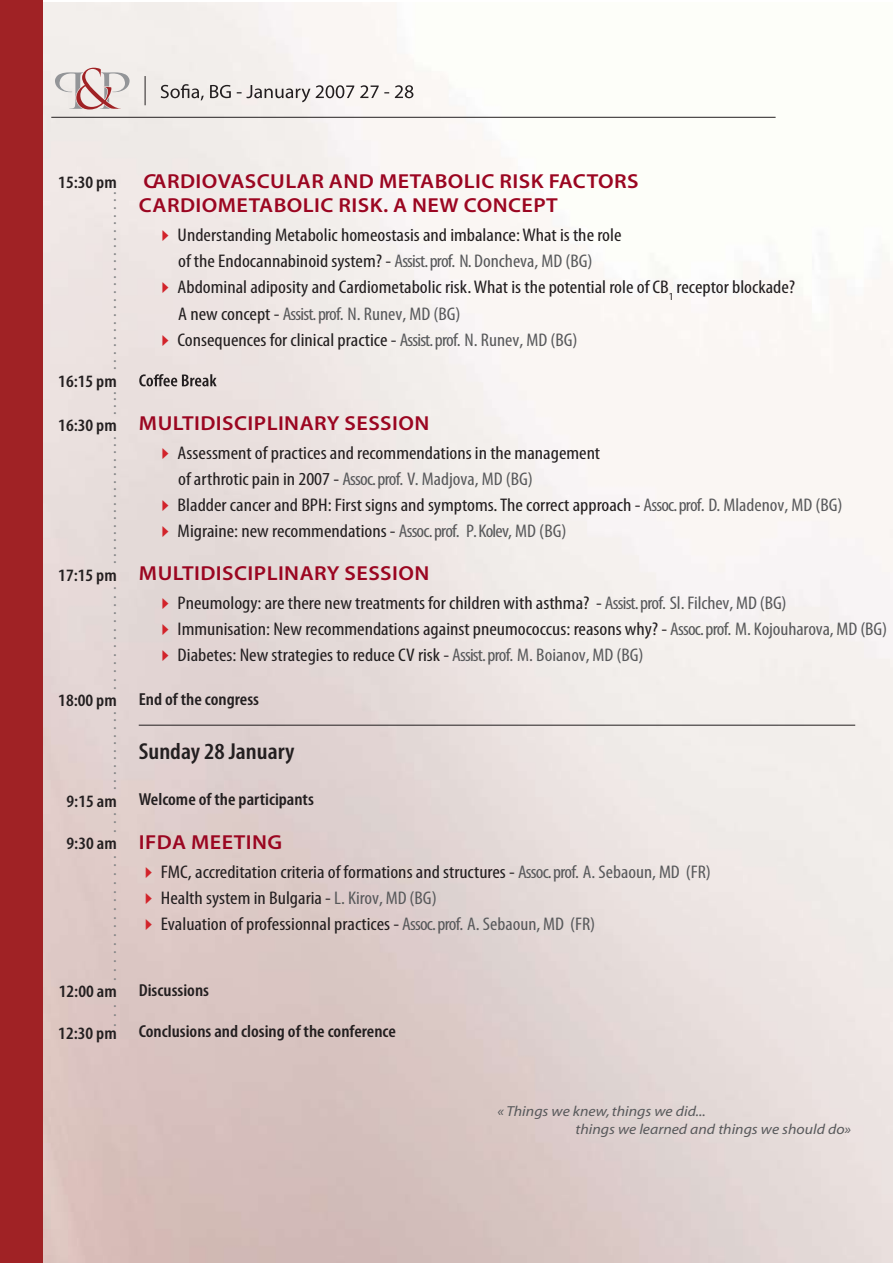
<style>
.page{position:relative;width:893px;height:1263px;background:#fff}
.page>*{position:absolute;margin:0;border:0;box-sizing:border-box;transform-origin:0 0}
.t1{font:600 condensed 23.25px "Myriad Pro";color:#231f20;scale:1.09 1}
.t2{font:600 20.25px/24.2px "Myriad Pro";letter-spacing:.02em;color:#9b0621;scale:1.09 1}
.t3{font:condensed 18.3px/26.1px "Myriad Pro";color:#231f20;scale:1.12 1}
.t4{font:600 condensed 17.4px/17.4px "Myriad Pro";color:#231f20;text-align:right;scale:1.09 1}
.t5{font:condensed 17.4px "Myriad Pro";color:#808284;scale:1.09 1}
.t6{font:italic 14.55px/18.3px "Myriad";color:#58595b;scale:1.09 1}
.s1{font-weight:400;color:#808284}
.s2{color:#d2232a}
.s3{color:#58595b}
</style>
<div class="page">
<hr style="left:139px;top:725px;width:716px;height:1px;background:#231f20">
<svg style="left:139px;top:374px;width:78px;height:12px"></svg>
<svg style="left:161px;top:84px;width:252px;height:18px"></svg>
<svg style="left:145px;top:76px;width:1px;height:29px"></svg>
<hr style="left:51px;top:117px;width:725px;height:1px;background:#231f20">
<svg style="left:55px;top:68px;width:75px;height:41px;background:#d8c6c5"></svg>
<div style="left:0;top:0;width:43px;height:1263px;background:#a02225"></div>
<p class="t5" style="left:58px;top:265px;width:55px"><sup>15:30</sup> <sup>pm</sup>........................</p>
<p class="t4" style="left:58px;top:372px;width:55px">16:15 pm<span class="s1">....</span></p>
<p class="t5" style="left:58px;top:485px;width:55px"><sup>16:30</sup> <sup>pm</sup>..................</p>
<p class="t4" style="left:58px;top:566px;width:55px">17:15 pm</p>
<p class="t5" style="left:113px;top:573px;width:5px">.</p>
<p class="t5" style="left:113px;top:581px;width:5px">.</p>
<p class="t5" style="left:113px;top:589px;width:5px">.</p>
<p class="t5" style="left:113px;top:598px;width:5px">.</p>
<p class="t5" style="left:113px;top:606px;width:5px">.</p>
<p class="t5" style="left:113px;top:614px;width:5px">.</p>
<p class="t5" style="left:113px;top:623px;width:5px">.</p>
<p class="t5" style="left:113px;top:631px;width:5px">.</p>
<p class="t5" style="left:113px;top:639px;width:5px">.</p>
<p class="t5" style="left:113px;top:648px;width:5px">.</p>
<p class="t5" style="left:113px;top:656px;width:5px">.</p>
<p class="t5" style="left:113px;top:664px;width:5px">.</p>
<p class="t5" style="left:113px;top:673px;width:5px">.</p>
<p class="t5" style="left:58px;top:735px;width:55px"><sup>18:00</sup> <sup>pm</sup>...........</p>
<p class="t4" style="left:67px;top:792px;width:48px">9:15 am</p>
<p class="t5" style="left:113px;top:799px;width:5px">.</p>
<p class="t5" style="left:113px;top:807px;width:5px">.</p>
<p class="t4" style="left:67px;top:817px;width:48px"><span class="s1">.<br></span>9:30 am</p>
<p class="t5" style="left:113px;top:841px;width:5px">.</p>
<p class="t5" style="left:113px;top:850px;width:5px">.</p>
<p class="t5" style="left:113px;top:859px;width:5px">.</p>
<p class="t5" style="left:113px;top:867px;width:5px">.</p>
<p class="t5" style="left:113px;top:876px;width:5px">.</p>
<p class="t5" style="left:113px;top:885px;width:5px">.</p>
<p class="t5" style="left:113px;top:894px;width:5px">.</p>
<p class="t5" style="left:113px;top:902px;width:5px">.</p>
<p class="t5" style="left:113px;top:911px;width:5px">.</p>
<p class="t5" style="left:113px;top:920px;width:5px">.</p>
<p class="t5" style="left:113px;top:928px;width:5px">.</p>
<p class="t5" style="left:113px;top:937px;width:5px">.</p>
<p class="t5" style="left:113px;top:946px;width:5px">.</p>
<p class="t5" style="left:113px;top:954px;width:5px">.</p>
<p class="t4" style="left:59px;top:965px;width:55px"><span class="s1">.<br></span>12:00 am</p>
<p class="t5" style="left:113px;top:990px;width:5px">.</p>
<p class="t5" style="left:113px;top:1000px;width:5px">.</p>
<p class="t4" style="left:58px;top:1013px;width:55px;line-height:13.5px"><span class="s1">.<br></span>12:30 pm</p>
<p class="t2" style="left:139px;top:169px;width:460px">CARDIOVASCULAR AND METABOLIC RISK FACTORS<br>CARDIOMETABOLIC RISK. A NEW CONCEPT</p>
<p class="t3" style="left:155px;top:222px;width:418px;text-align:center"><span class="s2">✔</span> Understanding Metabolic homeostasis and imbalance:What is the role of the Endocannabinoid system? - <span class="s3">Assist. prof. N. Doncheva, MD (BG)</span></p>
<p class="t3" style="left:178px;top:274px;width:553px;text-indent:-23px"><span class="s2">✔</span> Abdominal adiposity and Cardiometabolic risk.What is the potential role of CB<sub>1</sub> receptor blockade?<br>A new concept - <span class="s3">Assist. prof. N. Runev, MD (BG)</span></p>
<p class="t3" style="left:155px;top:326px;width:378px"><span class="s2">✔</span> Consequences for clinical practice - <span class="s3">Assist. prof. N. Runev, MD (BG)</span></p>
<p class="t2" style="left:139px;top:410px;width:268px">MULTIDISCIPLINARY SESSION</p>
<p class="t3" style="left:178px;top:439px;width:378px;text-indent:-23px"><span class="s2">✔</span> Assessment of practices and recommendations in the management of arthrotic pain in 2007 - <span class="s3">Assoc. prof. V. Madjova, MD (BG)</span></p>
<p class="t3" style="left:155px;top:491px;width:615px"><span class="s2">✔</span> Bladder cancer and BPH: First signs and symptoms.The correct approach - <span class="s3">Assoc. prof. D. Mladenov, MD (BG)</span></p>
<p class="t3" style="left:155px;top:518px;width:368px"><span class="s2">✔</span> Migraine: new recommendations - <span class="s3">Assoc. prof. P. Kolev, MD (BG)</span></p>
<p class="t2" style="left:139px;top:561px;width:268px">MULTIDISCIPLINARY SESSION</p>
<p class="t3" style="left:155px;top:590px;width:565px"><span class="s2">✔</span> Pneumology: are there new treatments for children with asthma? - <span class="s3">Assist. prof. Sl. Filchev, MD (BG)</span></p>
<p class="t3" style="left:155px;top:616px;width:655px"><span class="s2">✔</span> Immunisation: New recommendations against pneumococcus: reasons why? - <span class="s3">Assoc. prof. M. Kojouharova, MD (BG)</span></p>
<p class="t3" style="left:155px;top:642px;width:437px"><span class="s2">✔</span> Diabetes: New strategies to reduce CV risk - <span class="s3">Assist. prof. M. Boianov, MD (BG)</span></p>
<p class="t4" style="left:139px;top:690px;width:112px">End of the congress</p>
<p class="t1" style="left:139px;top:737px;width:144px">Sunday 28 January</p>
<p class="t4" style="left:139px;top:790px;width:162px">Welcome of the participants</p>
<p class="t2" style="left:139px;top:829px;width:133px">IFDA MEETING</p>
<p class="t3" style="left:139px;top:858px;width:512px"><span class="s2">✔</span> FMC, accreditation criteria of formations and structures - <span class="s3">Assoc. prof. A. Sebaoun, MD (FR)</span></p>
<p class="t3" style="left:139px;top:884px;width:268px"><span class="s2">✔</span> Health system in Bulgaria - <span class="s3">L. Kirov, MD (BG)</span></p>
<p class="t3" style="left:139px;top:910px;width:409px"><span class="s2">✔</span> Evaluation of professionnal practices - <span class="s3">Assoc. prof. A. Sebaoun, MD (FR)</span></p>
<p class="t4" style="left:139px;top:982px;width:66px">Discussions</p>
<p class="t4" style="left:139px;top:1022px;width:237px">Conclusions and closing of the conference</p>
<p class="t6" style="left:575px;top:1102px;width:254px;text-indent:-78px">« Things we knew,things we did...<br>things we learned and things we should do»</p>
</div>
